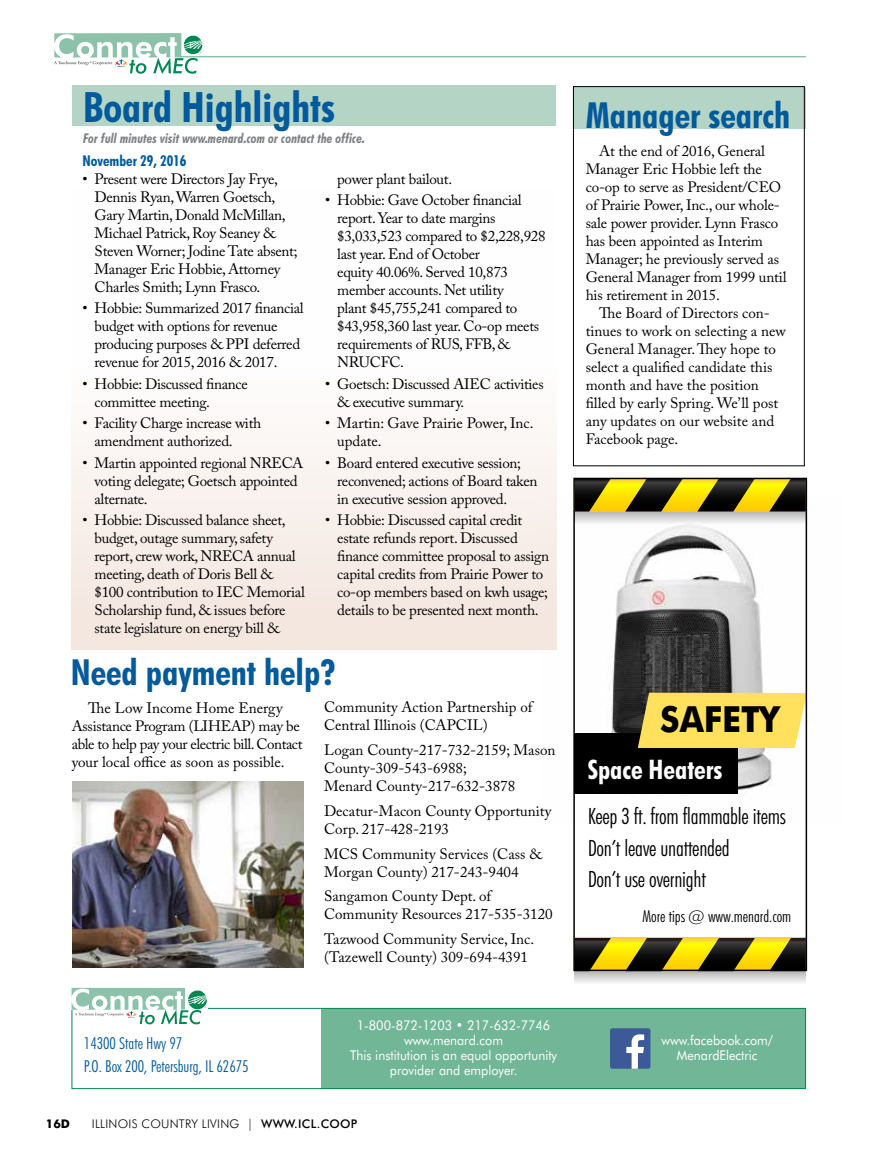
<style>
.page{position:relative;width:878px;height:1161px;background:#fff}
.page>*{position:absolute;margin:0;border:0;box-sizing:border-box;transform-origin:0 0}
.t1{font:700 condensed 42px "Futura BT";color:#005a9c}
.t2{font:700 condensed 36px "Futura BT";color:#005a9c}
.t3{font:700 36px "Futura BT";color:#000;scale:.93 1}
.t4{font:700 condensed 27px "Futura BT";color:#fff}
.t5{font:300 condensed 22.5px/31.5px "Futura BT";letter-spacing:-.01em;color:#000}
.t6{font:300 condensed 16.5px/22.5px "Futura BT";color:#005a9c}
.t7{font:300 condensed 16.5px "Futura BT";color:#000}
.t8{font:15px/18px "Adobe Caslon Pro";letter-spacing:-.02em;color:#000}
.t9{font:15px/18px "Adobe Caslon Pro";color:#000}
.t10{font:700 condensed 15px "Futura BT";color:#005a9c}
.t11{font:13.5px/15px "Futura BT";color:#fff;text-align:center;scale:.93 1}
.t12{font:italic 700 condensed 13.5px "Futura BT";color:#808285}
.t13{font:300 12px "Futura BT";letter-spacing:.02em;color:#000}
.t14{font:700 12px "Futura BT";color:#000}
.s1{font-weight:500}
</style>
<div class="page">
<hr style="left:179px;top:56px;width:627px;height:1px;background:#8cc2aa">
<svg style="left:54px;top:33px;width:148px;height:41px"></svg>
<img style="left:576px;top:494px;width:232px;height:331px">
<svg style="left:576px;top:693px;width:228px;height:100px;background:#928755"></svg>
<svg style="left:574px;top:971px;width:231px;height:12px;background:#d1d1d1"></svg>
<svg style="left:610px;top:938px;width:159px;height:30px"></svg>
<svg style="left:576px;top:938px;width:34px;height:30px"></svg>
<svg style="left:625px;top:938px;width:57px;height:30px;background:#6c6211"></svg>
<svg style="left:697px;top:938px;width:57px;height:30px;background:#6c6211"></svg>
<svg style="left:769px;top:938px;width:35px;height:30px"></svg>
<svg style="left:576px;top:511px;width:228px;height:14px"></svg>
<svg style="left:610px;top:481px;width:159px;height:30px"></svg>
<svg style="left:576px;top:481px;width:34px;height:31px"></svg>
<svg style="left:625px;top:481px;width:57px;height:31px;background:#6c610e"></svg>
<svg style="left:697px;top:481px;width:57px;height:31px;background:#6c610e"></svg>
<svg style="left:769px;top:481px;width:35px;height:31px"></svg>
<img style="left:73px;top:782px;width:230px;height:185px">
<div style="left:72px;top:86px;width:483px;height:40px;background:#b4d5c5"></div>
<div style="left:321px;top:1008px;width:484px;height:81px;background:#72b698"></div>
<div style="left:72px;top:1008px;width:733px;height:81px;border:1px solid #008752"></div>
<svg style="left:72px;top:988px;width:135px;height:37px"></svg>
<div style="left:610px;top:1028px;width:40px;height:41px;background:#3d5a98;border-radius:2px"></div>
<svg style="left:626px;top:1034px;width:18px;height:35px"></svg>
<div style="left:72px;top:189px;width:485px;height:461px;background:linear-gradient(to bottom,#fff,#f4e8e1)"></div>
<div style="left:573px;top:87px;width:232px;height:41px;background:#b4d5c5"></div>
<div style="left:573px;top:86px;width:231px;height:380px;border:1px solid #000"></div>
<div style="left:573px;top:478px;width:234px;height:493px;border:2px solid #000"></div>
<h1 class="t1" style="left:83px;top:82px;width:253px">Board Highlights</h1>
<p class="t12" style="left:83px;top:130px;width:283px">For full minutes visit www.menard.com or contact the office.</p>
<p class="t10" style="left:82px;top:151px;width:105px">November 29, 2016</p>
<p class="t8" style="left:94px;top:170px;width:204px;text-indent:-12px">• Present were Directors Jay Frye,<br>Dennis Ryan, Warren Goetsch,<br>Gary Martin, Donald McMillan,<br>Michael Patrick, Roy Seaney &amp;<br>Steven Worner; Jodine Tate absent;<br>Manager Eric Hobbie, Attorney<br>Charles Smith; Lynn Frasco.</p>
<p class="t8" style="left:94px;top:299px;width:211px;text-indent:-12px">• Hobbie: Summarized 2017 financial budget with options for revenue producing purposes &amp; PPI deferred revenue for 2015, 2016 &amp; 2017.</p>
<p class="t8" style="left:94px;top:375px;width:155px;text-indent:-12px">• Hobbie: Discussed finance committee meeting.</p>
<p class="t8" style="left:94px;top:414px;width:168px;text-indent:-12px">• Facility Charge increase with amendment authorized.</p>
<p class="t8" style="left:94px;top:454px;width:210px;text-indent:-12px">• Martin appointed regional NRECA voting delegate; Goetsch appointed alternate.</p>
<p class="t8" style="left:94px;top:511px;width:212px;text-indent:-12px">• Hobbie: Discussed balance sheet, budget, outage summary, safety report, crew work, NRECA annual meeting, death of Doris Bell &amp; $100 contribution to IEC Memorial Scholarship fund, &amp; issues before state legislature on energy bill &amp;</p>
<p class="t8" style="left:337px;top:170px;width:116px">power plant bailout.</p>
<p class="t8" style="left:337px;top:191px;width:210px;text-indent:-12px">• Hobbie: Gave October financial report. Year to date margins $3,033,523 compared to $2,228,928 last year. End of October<br>equity 40.06%. Served 10,873 member accounts. Net utility<br>plant $45,755,241 compared to $43,958,360 last year. Co-op meets requirements of RUS, FFB, &amp;<br>NRUCFC.</p>
<p class="t8" style="left:337px;top:375px;width:208px;text-indent:-12px">• Goetsch: Discussed AIEC activities &amp; executive summary.</p>
<p class="t9" style="left:337px;top:414px;width:198px;text-indent:-12px">• Martin: Gave Prairie Power, Inc. update.</p>
<p class="t8" style="left:337px;top:454px;width:202px;text-indent:-12px">• Board entered executive session; reconvened; actions of Board taken in executive session approved.</p>
<p class="t8" style="left:337px;top:511px;width:213px;text-indent:-12px">• Hobbie: Discussed capital credit estate refunds report. Discussed finance committee proposal to assign capital credits from Prairie Power to co-op members based on kwh usage; details to be presented next month.</p>
<h2 class="t2" style="left:71px;top:650px;width:267px">Need payment help?</h2>
<p class="t8" style="left:72px;top:699px;width:232px;text-indent:16px">The Low Income Home Energy Assistance Program (LIHEAP) may be able to help pay your electric bill. Contact your local office as soon as possible.</p>
<p class="t9" style="left:324px;top:698px;width:210px">Community Action Partnership of<br>Central Illinois (CAPCIL)</p>
<p class="t9" style="left:324px;top:741px;width:233px">Logan County-217-732-2159; Mason<br>County-309-543-6988;<br>Menard County-217-632-3878</p>
<p class="t9" style="left:324px;top:802px;width:229px">Decatur-Macon County Opportunity<br>Corp. 217-428-2193</p>
<p class="t9" style="left:324px;top:845px;width:219px">MCS Community Services (Cass &amp;<br>Morgan County) 217-243-9404</p>
<p class="t9" style="left:324px;top:887px;width:230px">Sangamon County Dept. of<br>Community Resources 217-535-3120</p>
<p class="t9" style="left:324px;top:930px;width:212px">Tazwood Community Service, Inc. (Tazewell County) 309-694-4391</p>
<h2 class="t2" style="left:585px;top:93px;width:206px">Manager search</h2>
<p class="t8" style="left:585px;top:142px;width:202px;text-indent:14px">At the end of 2016, General<br>Manager Eric Hobbie left the co-op to serve as President/CEO of Prairie Power, Inc., our whole&shy;sale power provider. Lynn Frasco has been appointed as Interim<br>Manager; he previously served as<br>General Manager from 1999 until his retirement in 2015.</p>
<p class="t9" style="left:585px;top:304px;width:202px;text-indent:14px">The Board of Directors con&shy;tinues to work on selecting a new<br>General Manager. They hope to select a qualified candidate this month and have the position filled by early Spring. We’ll post any updates on our website and<br>Facebook page.</p>
<h2 class="t3" style="left:660px;top:698px;width:130px">SAFETY</h2>
<h3 class="t4" style="left:587px;top:753px;width:136px">Space Heaters</h3>
<h3 class="t5" style="left:587px;top:800px;width:199px">Keep 3 ft. from flammable items<br>Don’t leave unattended<br>Don’t use overnight</h3>
<p class="t7" style="left:642px;top:906px;width:150px">More tips @ www.menard.com</p>
<p class="t11" style="left:350px;top:1017px;width:224px">1-800-872-1203 • 217-632-7746 www.menard.com<br>This institution is an equal opportunity provider and employer.</p>
<p class="t6" style="left:84px;top:1032px;width:166px">14300 State Hwy 97<br>P.O. Box 200, Petersburg, IL 62675</p>
<p class="t11" style="left:661px;top:1033px;width:122px">www.facebook.com/<br>MenardElectric</p>
<p class="t14" style="left:46px;top:1116px;width:26px">16d</p>
<p class="t13" style="left:92px;top:1116px;width:267px">ILLINOIS COUNTRY LIVING | <span class="s1">WWW.ICL.COOP</span></p>
</div>
